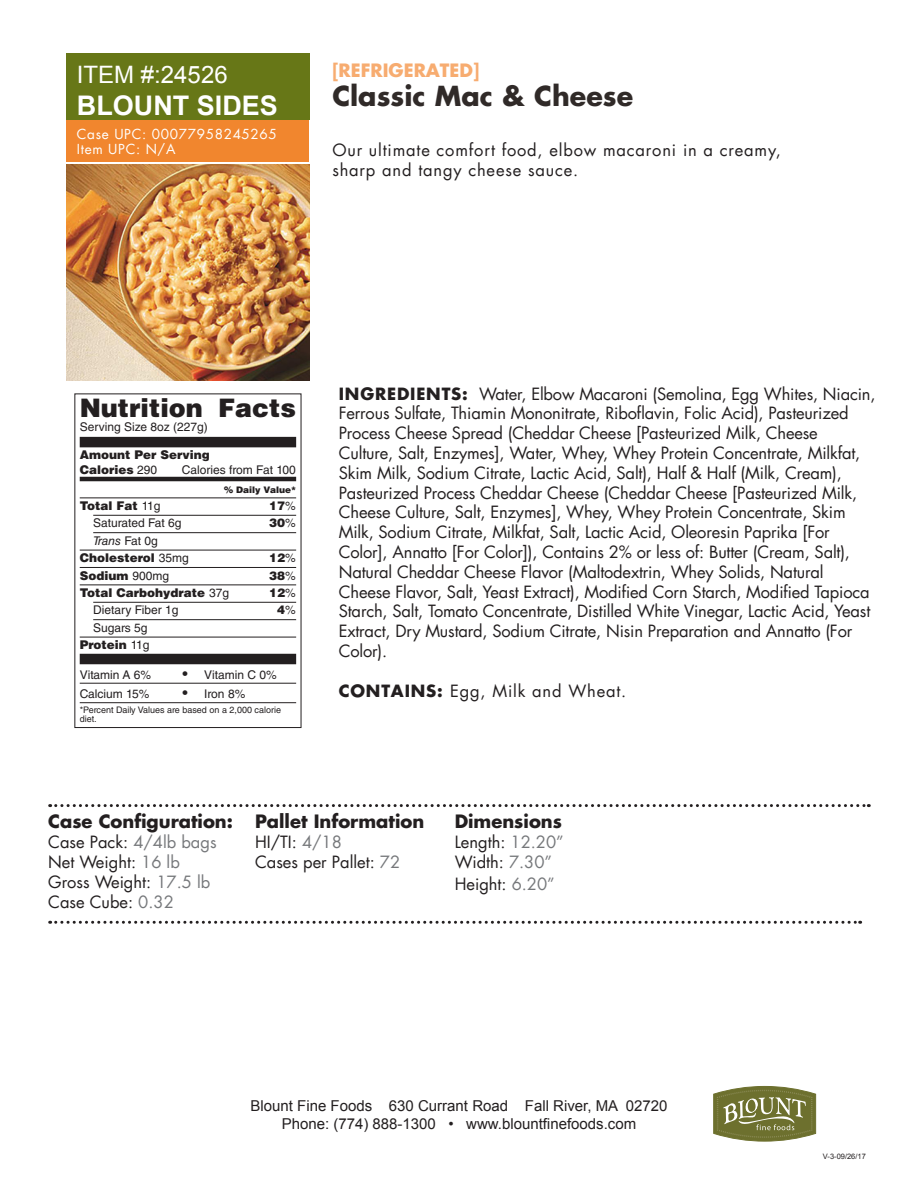
<style>
.page{position:relative;width:918px;height:1188px;background:#fff}
.page>*{position:absolute;margin:0;border:0;box-sizing:border-box;transform-origin:0 0}
.t1{font:700 27px "Futura";color:#302a28}
.t2{font:700 27px "Arial";color:#fff}
.t3{font:900 25.5px "Helvetica LT Std";color:#231f20}
.t4{font:24px "Arial";color:#fff}
.t5{font:700 18px "Futura";color:#231f20}
.t6{font:700 18px "Futura";color:#f7ac70}
.t7{font:16.5px/19.8px "Futura";letter-spacing:-.01em;color:#231f20}
.t8{font:16.5px/19.8px "Futura";letter-spacing:.05em;color:#231f20}
.t9{font:15px/18px "Arial";color:#231f20;text-align:center}
.t10{font:13.5px/15px "Futura";letter-spacing:.05em;color:#fff}
.t11{font:12px/17.4px "Helvetica LT Std";color:#231f20;text-align:right}
.t12{font:900 12px/14.4px "Helvetica LT Std";color:#231f20}
.t13{font:9px/9px "Helvetica LT Std";color:#231f20}
.t14{font:900 9px "Helvetica LT Std";color:#231f20}
.t15{font:7.5px "Arial";color:#231f20}
.s1{font-weight:400}
.s2{font-weight:400;font-style:italic}
.s3{font-weight:900}
.s4{font-size:15px}
.s5{font-weight:700}
.s6{color:#76787b}
</style>
<div class="page">
<div style="left:66px;top:54px;width:243px;height:66px;background:#677717"></div>
<img style="left:66px;top:164px;width:243px;height:216px">
<svg style="left:713px;top:1086px;width:103px;height:55px;background:#898c57"></svg>
<div style="left:66px;top:120px;width:243px;height:41px;background:#f1862e"></div>
<svg style="left:50px;top:804px;width:819px;height:3px"></svg>
<svg style="left:50px;top:921px;width:811px;height:3px"></svg>
<div style="left:80px;top:437px;width:216px;height:10px;background:#231f20"></div>
<hr style="left:80px;top:477px;width:216px;height:4px;background:#231f20">
<hr style="left:80px;top:498px;width:216px;height:1px;background:#231f20">
<hr style="left:93px;top:515px;width:203px;height:1px;background:#231f20">
<hr style="left:93px;top:532px;width:203px;height:1px;background:#231f20">
<hr style="left:80px;top:550px;width:216px;height:1px;background:#231f20">
<hr style="left:80px;top:567px;width:216px;height:1px;background:#231f20">
<hr style="left:80px;top:585px;width:216px;height:1px;background:#231f20">
<hr style="left:93px;top:602px;width:203px;height:1px;background:#231f20">
<hr style="left:93px;top:619px;width:203px;height:1px;background:#231f20">
<hr style="left:80px;top:637px;width:216px;height:1px;background:#231f20">
<div style="left:80px;top:654px;width:216px;height:10px;background:#231f20"></div>
<hr style="left:80px;top:683px;width:216px;height:1px;background:#231f20">
<hr style="left:80px;top:702px;width:216px;height:1px;background:#231f20">
<h3 class="t4" style="left:77px;top:58px;width:152px">ITEM #:24526</h3>
<h1 class="t2" style="left:77px;top:87px;width:203px">BLOUNT SIDES</h1>
<p class="t10" style="left:77px;top:126px;width:202px">Case UPC: 00077958245265<br>Item UPC: N/A</p>
<p class="t6" style="left:332px;top:57px;width:148px">[REFRIGERATED]</p>
<h1 class="t1" style="left:332px;top:77px;width:302px">Classic Mac &amp; Cheese</h1>
<p class="t8" style="left:332px;top:140px;width:450px">Our ultimate comfort food, elbow macaroni in a creamy, sharp and tangy cheese sauce.</p>
<h2 class="t3" style="left:80px;top:391px;width:218px">Nutrition Facts</h2>
<p class="t11" style="left:80px;top:419px;width:130px">Serving Size 8oz (227g)</p>
<p class="t12" style="left:80px;top:448px;width:132px">Amount Per Serving<br>Calories <span class="s1">290</span></p>
<p class="t11" style="left:182px;top:461px;width:115px">Calories from Fat 100</p>
<p class="t14" style="left:224px;top:484px;width:74px">% Daily Value*</p>
<p class="t12" style="left:80px;top:498px;width:82px">Total Fat <span class="s1">11g</span></p>
<p class="t12" style="left:269px;top:498px;width:28px">17<span class="s1">%</span></p>
<p class="t11" style="left:93px;top:515px;width:90px">Saturated Fat 6g</p>
<p class="t12" style="left:269px;top:516px;width:28px">30<span class="s1">%</span></p>
<p class="t12" style="left:80px;top:532px;width:111px;line-height:17.4px;text-indent:14px"><span class="s2">Trans</span> <span class="s1">Fat 0g<br></span>Cholesterol <span class="s1">35mg</span></p>
<p class="t12" style="left:269px;top:550px;width:28px">12<span class="s1">%</span></p>
<p class="t12" style="left:80px;top:568px;width:91px">Sodium <span class="s1">900mg</span></p>
<p class="t12" style="left:269px;top:568px;width:28px">38<span class="s1">%</span></p>
<p class="t12" style="left:80px;top:585px;width:151px">Total Carbohydrate <span class="s1">37g</span></p>
<p class="t12" style="left:269px;top:585px;width:28px">12<span class="s1">%</span></p>
<p class="t11" style="left:93px;top:602px;width:87px">Dietary Fiber 1g</p>
<p class="t12" style="left:277px;top:603px;width:20px">4<span class="s1">%</span></p>
<p class="t11" style="left:80px;top:619px;width:71px">Sugars 5g<br><span class="s3">Protein</span> 11g</p>
<p class="t11" style="left:80px;top:666px;width:73px">Vitamin A 6%</p>
<p class="t11" style="left:182px;top:666px;width:96px"><span class="s4">•</span> Vitamin C 0%</p>
<p class="t11" style="left:80px;top:685px;width:71px">Calcium 15%</p>
<p class="t11" style="left:182px;top:685px;width:64px"><span class="s4">•</span> Iron 8%</p>
<p class="t13" style="left:80px;top:705px;width:203px">*Percent Daily Values are based on a 2,000 calorie diet.</p>
<p class="t7" style="left:339px;top:383px;width:538px"><span class="s5">INGREDIENTS:</span> Water, Elbow Macaroni (Semolina, Egg Whites, Niacin, Ferrous Sulfate, Thiamin Mononitrate, Riboflavin, Folic Acid), Pasteurized Process Cheese Spread (Cheddar Cheese [Pasteurized Milk, Cheese Culture, Salt, Enzymes], Water, Whey, Whey Protein Concentrate, Milkfat, Skim Milk, Sodium Citrate, Lactic Acid, Salt), Half &amp; Half (Milk, Cream), Pasteurized Process Cheddar Cheese (Cheddar Cheese [Pasteurized Milk, Cheese Culture, Salt, Enzymes], Whey, Whey Protein Concentrate, Skim Milk, Sodium Citrate, Milkfat, Salt, Lactic Acid, Oleoresin Paprika [For Color], Annatto [For Color]), Contains 2% or less of: Butter (Cream, Salt), Natural Cheddar Cheese Flavor (Maltodextrin, Whey Solids, Natural Cheese Flavor, Salt, Yeast Extract), Modified Corn Starch, Modified Tapioca Starch, Salt, Tomato Concentrate, Distilled White Vinegar, Lactic Acid, Yeast Extract, Dry Mustard, Sodium Citrate, Nisin Preparation and Annatto (For Color).</p>
<p class="t8" style="left:339px;top:680px;width:289px"><span class="s5">CONTAINS:</span> Egg, Milk and Wheat.</p>
<p class="t5" style="left:48px;top:809px;width:186px">Case Configuration:</p>
<p class="t7" style="left:48px;top:832px;width:170px">Case Pack: <span class="s6">4/4lb bags<br></span>Net Weight: <span class="s6">16 lb<br></span>Gross Weight: <span class="s6">17.5 lb<br></span>Case Cube: <span class="s6">0.32</span></p>
<p class="t5" style="left:255px;top:809px;width:171px">Pallet Information</p>
<p class="t7" style="left:255px;top:832px;width:147px">HI/TI: <span class="s6">4/18<br></span>Cases per Pallet: <span class="s6">72</span></p>
<p class="t5" style="left:455px;top:809px;width:109px">Dimensions</p>
<p class="t7" style="left:455px;top:832px;width:111px">Length: <span class="s6">12.20”<br></span>Width: <span class="s6">7.30”</span></p>
<p class="t7" style="left:455px;top:873px;width:102px">Height: <span class="s6">6.20”</span></p>
<p class="t9" style="left:251px;top:1096px;width:418px">Blount Fine Foods 630 Currant Road Fall River, MA 02720<br>Phone: (774) 888-1300 • www.blountfinefoods.com</p>
<p class="t15" style="left:823px;top:1151px;width:44px">V-3-09/26/17</p>
</div>
